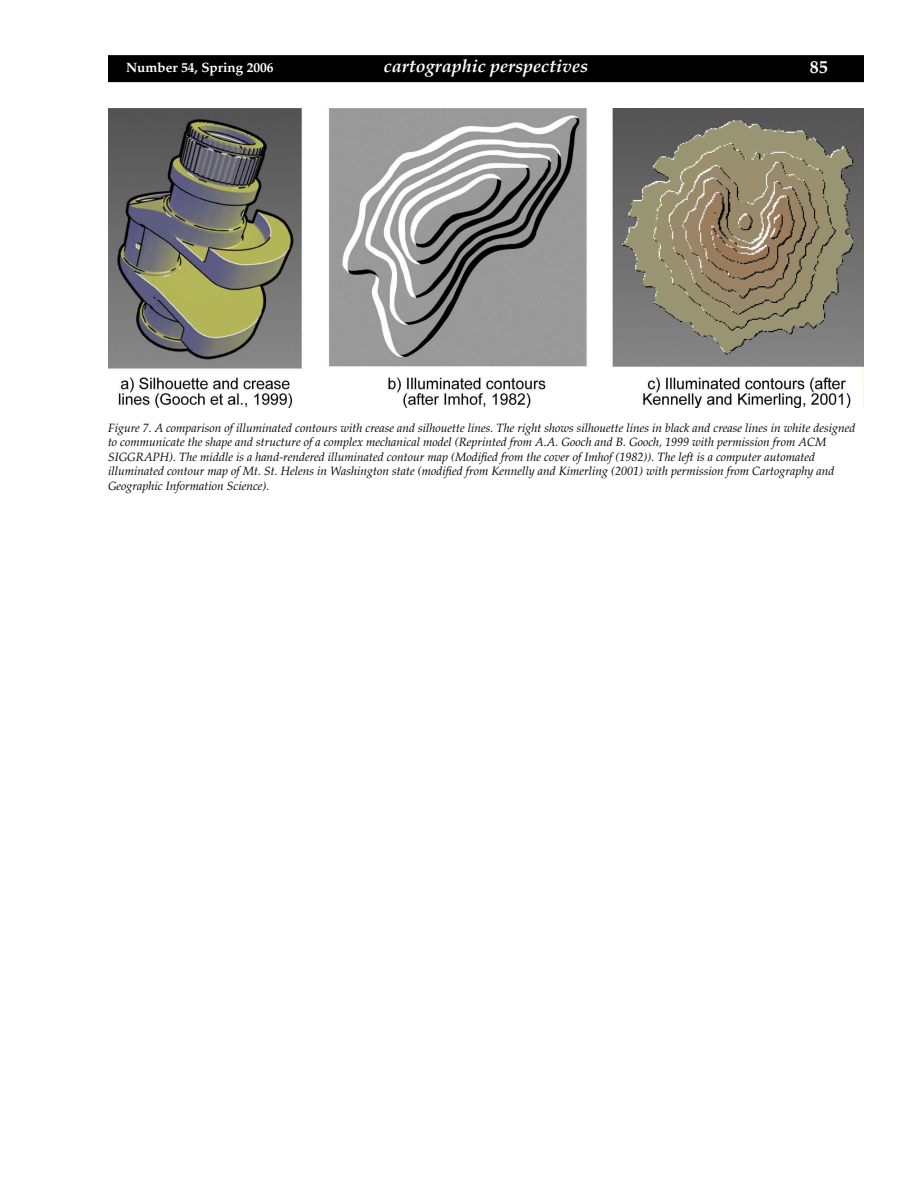
<style>
.page{position:relative;width:918px;height:1188px;background:#fff}
.page>*{position:absolute;margin:0;border:0;box-sizing:border-box;transform-origin:0 0}
.t1{font:italic 700 18px "Palatino";color:#fff}
.t2{font:700 18px "Palatino";color:#fff}
.t3{font:700 13.5px "Palatino";color:#fff}
.t4{font:italic 12px/14.4px "Palatino";color:#000}
</style>
<div class="page">
<div style="left:109px;top:56px;width:754px;height:25px;background:#000"></div>
<div style="left:108px;top:55px;width:756px;height:27px;border:2px solid #000"></div>
<img style="left:108px;top:108px;width:756px;height:299px">
<p class="t3" style="left:126px;top:60px;width:149px">Number 54, Spring 2006</p>
<h1 class="t1" style="left:384px;top:55px;width:206px">cartographic perspectives</h1>
<h1 class="t2" style="left:810px;top:57px;width:19px">85</h1>
<p class="t4" style="left:108px;top:421px;width:749px">Figure 7. A comparison of illuminated contours with crease and silhouette lines. The right shows silhouette lines in black and crease lines in white designed to communicate the shape and structure of a complex mechanical model (Reprinted from A.A. Gooch and B. Gooch, 1999 with permission from ACM SIGGRAPH). The middle is a hand-rendered illuminated contour map (Modified from the cover of Imhof (1982)). The left is a computer automated illuminated contour map of Mt. St. Helens in Washington state (modified from Kennelly and Kimerling (2001) with permission from Cartography and Geographic Information Science).</p>
</div>
